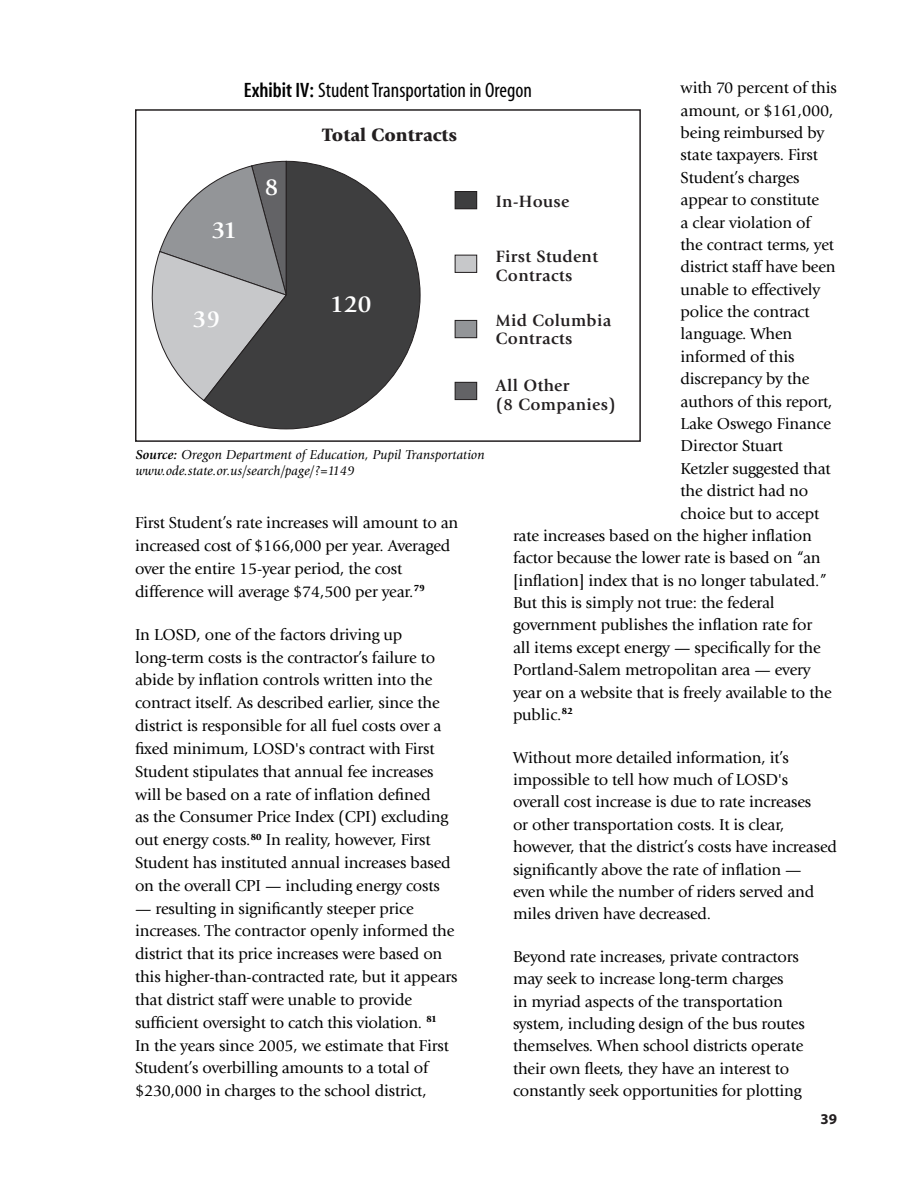
<style>
.page{position:relative;width:918px;height:1188px;background:#fff}
.page>*{position:absolute;margin:0;border:0;box-sizing:border-box;transform-origin:0 0}
.t1{font:700 24.45px "Giovanni";letter-spacing:.01em;color:#fff}
.Section_Subtitle{font:condensed 21px "Myriad Pro";color:#000}
.t2{font:900 18.75px "Giovanni";color:#231f20}
.t3{font:700 17.1px/18.8px "Giovanni";letter-spacing:.02em;color:#231f20}
.Text{font:16.5px/22.8px "Giovanni";letter-spacing:-.01em;color:#000}
.t4{font:700 15px "Myriad Pro";color:#231f20}
.Text_Subhead_Bold_w{font:italic 13.5px "Giovanni";letter-spacing:.01em;color:#000}
.s1{font-family:"Myriad";font-weight:600}
.s2{font-weight:700}
</style>
<div class="page">
<div style="left:455px;top:382px;width:22px;height:18px;background:#636366"></div>
<div style="left:455px;top:382px;width:22px;height:18px;border:1px solid #231f20"></div>
<div style="left:455px;top:320px;width:22px;height:18px;background:#939598"></div>
<div style="left:455px;top:320px;width:22px;height:18px;border:1px solid #231f20"></div>
<div style="left:455px;top:255px;width:22px;height:17px;background:#c7c8ca"></div>
<div style="left:455px;top:255px;width:22px;height:18px;border:1px solid #231f20"></div>
<svg style="left:151px;top:189px;width:52px;height:212px"></svg>
<div style="left:455px;top:192px;width:22px;height:17px;background:#3e3e3f"></div>
<div style="left:455px;top:191px;width:22px;height:18px;border:1px solid #231f20"></div>
<svg style="left:203px;top:161px;width:218px;height:269px"></svg>
<div style="left:135px;top:109px;width:506px;height:333px;border:2px solid #231f20"></div>
<p class="Text" style="left:681px;top:77px;width:158px">with 70 percent of this</p>
<p class="Text" style="left:681px;top:99px;width:154px">amount, or $161,000,</p>
<p class="Text" style="left:681px;top:121px;width:145px">being reimbursed by</p>
<p class="Text" style="left:681px;top:144px;width:139px">state taxpayers. First</p>
<p class="Text" style="left:681px;top:166px;width:120px">Student’s charges</p>
<p class="Text" style="left:681px;top:189px;width:140px">appear to constitute</p>
<p class="Text" style="left:681px;top:211px;width:132px">a clear violation of</p>
<p class="Text" style="left:681px;top:233px;width:155px">the contract terms, yet</p>
<p class="Text" style="left:681px;top:256px;width:157px">district staff have been</p>
<p class="Text" style="left:681px;top:278px;width:141px">unable to effectively</p>
<p class="Text" style="left:681px;top:300px;width:131px">police the contract</p>
<p class="Text" style="left:681px;top:323px;width:113px">language. When</p>
<p class="Text" style="left:681px;top:345px;width:115px">informed of this</p>
<p class="Text" style="left:681px;top:368px;width:130px">discrepancy by the</p>
<p class="Text" style="left:681px;top:390px;width:153px">authors of this report,</p>
<p class="Text" style="left:681px;top:412px;width:152px">Lake Oswego Finance</p>
<p class="Text" style="left:681px;top:435px;width:104px">Director Stuart</p>
<p class="Text" style="left:681px;top:457px;width:152px">Ketzler suggested that</p>
<p class="Text" style="left:681px;top:480px;width:129px">the district had no</p>
<p class="Text" style="left:681px;top:502px;width:140px">choice but to accept</p>
<p class="Text" style="left:513px;top:524px;width:300px">rate increases based on the higher inflation</p>
<p class="Text" style="left:513px;top:547px;width:309px">factor because the lower rate is based on “an</p>
<p class="Text" style="left:513px;top:569px;width:315px">[inflation] index that is no longer tabulated.”</p>
<p class="Text" style="left:513px;top:591px;width:263px">But this is simply not true: the federal</p>
<p class="Text" style="left:513px;top:614px;width:301px">government publishes the inflation rate for</p>
<p class="Text" style="left:513px;top:636px;width:309px">all items except energy — specifically for the</p>
<p class="Text" style="left:513px;top:659px;width:299px">Portland-Salem metropolitan area — every</p>
<p class="Text" style="left:513px;top:681px;width:320px">year on a website that is freely available to the</p>
<p class="Text" style="left:513px;top:703px;width:61px">public.<sup>82</sup></p>
<p class="Text" style="left:513px;top:746px;width:325px;line-height:22.4px">Without more detailed information, it’s impossible to tell how much of LOSD's overall cost increase is due to rate increases<br>or other transportation costs. It is clear, however, that the district’s costs have increased significantly above the rate of inflation — even while the number of riders served and miles driven have decreased.</p>
<p class="Text" style="left:513px;top:946px;width:293px;line-height:22.4px">Beyond rate increases, private contractors may seek to increase long-term charges<br>in myriad aspects of the transportation system, including design of the bus routes themselves. When school districts operate their own fleets, they have an interest to constantly seek opportunities for plotting</p>
<p class="Section_Subtitle" style="left:244px;top:77px;width:290px"><span class="s1">Exhibit IV:</span> Student Transportation in Oregon</p>
<p class="t2" style="left:322px;top:124px;width:136px">Total Contracts</p>
<p class="t1" style="left:265px;top:173px;width:15px">8</p>
<p class="t3" style="left:496px;top:192px;width:75px">In-House</p>
<p class="t1" style="left:212px;top:216px;width:27px">31</p>
<p class="t3" style="left:496px;top:247px;width:104px">First Student<br>Contracts</p>
<p class="t1" style="left:330px;top:290px;width:43px">120</p>
<p class="t1" style="left:193px;top:304px;width:29px">39</p>
<p class="t3" style="left:496px;top:311px;width:117px">Mid Columbia<br>Contracts</p>
<p class="t3" style="left:496px;top:376px;width:121px">All Other<br>(8 Companies)</p>
<p class="Text_Subhead_Bold_w" style="left:136px;top:447px;width:350px"><span class="s2">Source:</span> Oregon Department of Education, Pupil Transportation</p>
<p class="Text_Subhead_Bold_w" style="left:136px;top:463px;width:221px">www.ode.state.or.us/search/page/?=1149</p>
<p class="Text" style="left:135px;top:512px;width:325px">First Student’s rate increases will amount to an increased cost of $166,000 per year. Averaged over the entire 15-year period, the cost difference will average $74,500 per year.<sup>79</sup></p>
<p class="Text" style="left:135px;top:623px;width:317px">In LOSD, one of the factors driving up long-term costs is the contractor’s failure to abide by inflation controls written into the contract itself. As described earlier, since the district is responsible for all fuel costs over a fixed minimum, LOSD's contract with First Student stipulates that annual fee increases will be based on a rate of inflation defined<br>as the Consumer Price Index (CPI) excluding out energy costs.<sup>80</sup> In reality, however, First Student has instituted annual increases based on the overall CPI — including energy costs</p>
<p class="Text" style="left:135px;top:897px;width:324px">— resulting in significantly steeper price increases. The contractor openly informed the district that its price increases were based on this higher-than-contracted rate, but it appears that district staff were unable to provide sufficient oversight to catch this violation. <sup>81<br></sup>In the years since 2005, we estimate that First Student’s overbilling amounts to a total of $230,000 in charges to the school district,</p>
<p class="t4" style="left:820px;top:1109px;width:18px">39</p>
</div>
